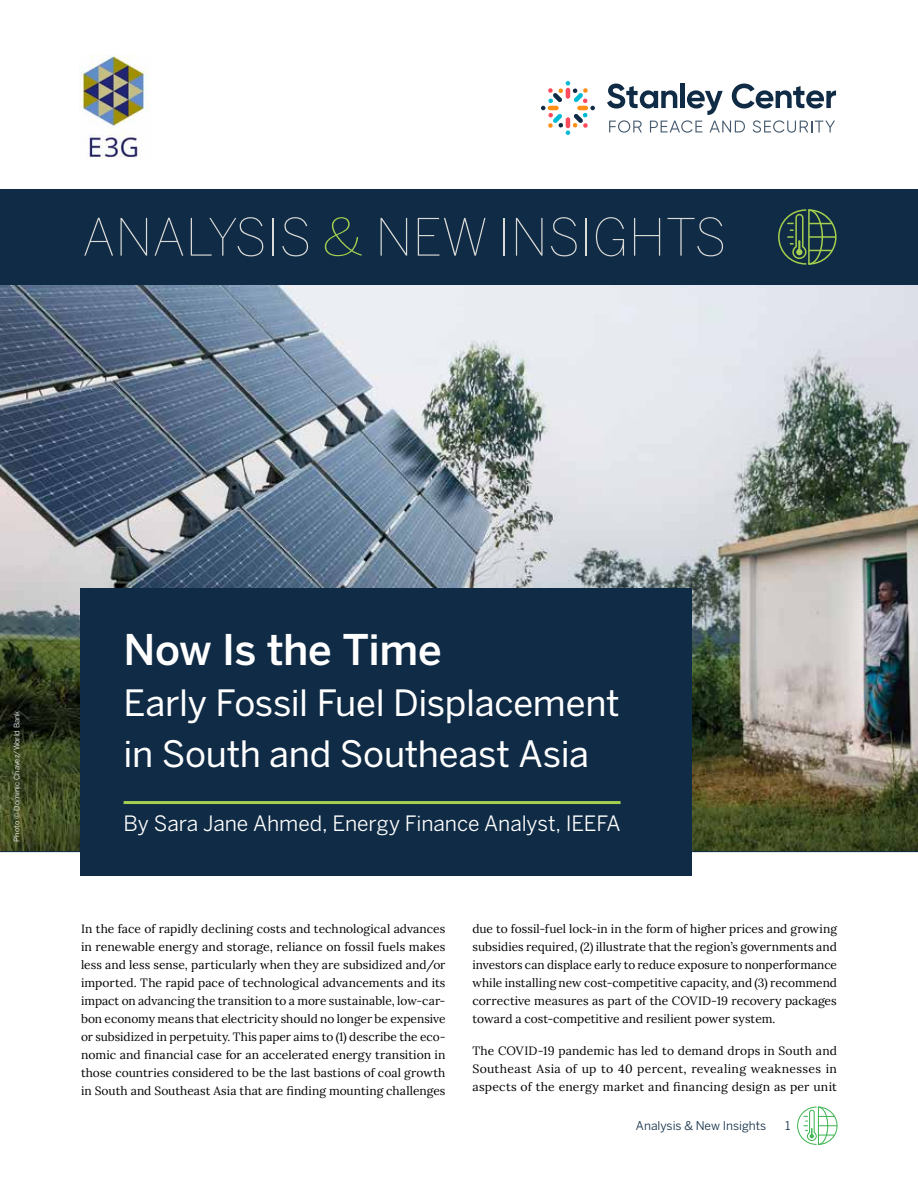
<style>
.page{position:relative;width:918px;height:1188px;background:#fff}
.page>*{position:absolute;margin:0;border:0;box-sizing:border-box;transform-origin:0 0}
.t1{font:100 51px "Benton Sans";color:#dadad7}
.t2{font:500 42px "Benton Sans";letter-spacing:-.015em;color:#fff}
.t3{font:36px/51px "Benton Sans";letter-spacing:-.01em;color:#fff}
.t4{font:21px "Benton Sans";letter-spacing:-.005em;color:#fff}
.t5{font:12px/18px "Lora";letter-spacing:.01em;color:#000;text-align:justify}
.t6{font:12px "Benton Sans";color:#102b45}
.t7{font:7.5px "Benton Sans";letter-spacing:.01em;color:#fff}
.s1{color:#a5cf4f}
</style>
<div class="page">
<img style="left:79px;top:54px;width:69px;height:104px">
<img style="left:0;top:285px;width:918px;height:567px">
<div style="left:80px;top:588px;width:611px;height:288px;background:#102b45"></div>
<hr style="left:124px;top:801px;width:497px;height:3px;background:#a5cf4f">
<div style="left:0;top:189px;width:918px;height:96px;background:#102b45"></div>
<svg style="left:778px;top:209px;width:59px;height:56px"></svg>
<svg style="left:797px;top:1107px;width:41px;height:38px"></svg>
<svg style="left:607px;top:84px;width:229px;height:49px"></svg>
<svg style="left:541px;top:81px;width:54px;height:54px"></svg>
<hr style="left:566px;top:88px;width:4px;height:11px;background:#fd4a5c;border-radius:2px">
<h1 class="t1" style="left:82px;top:207px;width:646px">ANALYSIS <span class="s1">&amp;</span> NEW INSIGHTS</h1>
<p class="t7" style="left:12px;top:842px;width:133px;rotate:-90deg">Photo © Dominic Chavez/World Bank</p>
<h2 class="t2" style="left:124px;top:623px;width:320px">Now Is the Time</h2>
<h3 class="t3" style="left:124px;top:677px;width:498px">Early Fossil Fuel Displacement in South and Southeast Asia</h3>
<h3 class="t4" style="left:124px;top:811px;width:498px">By Sara Jane Ahmed, Energy Finance Analyst, IEEFA</h3>
<p class="t5" style="left:81px;top:919px;width:366px">In the face of rapidly declining costs and technological advances in renewable energy and storage, reliance on fossil fuels makes less and less sense, particularly when they are subsidized and/or imported. The rapid pace of technological advancements and its impact on advancing the transition to a more sustainable, low-car&shy;bon economy means that electricity should no longer be expensive or subsidized in perpetuity. This paper aims to (1) describe the eco&shy;nomic and financial case for an accelerated energy transition in those countries considered to be the last bastions of coal growth in South and Southeast Asia that are finding mounting challenges</p>
<p class="t5" style="left:472px;top:919px;width:366px">due to fossil-fuel lock-in in the form of higher prices and growing subsidies required, (2) illustrate that the region’s governments and investors can displace early to reduce exposure to nonperformance while installing new cost-competitive capacity, and (3) recommend corrective measures as part of the COVID-19 recovery packages toward a cost-competitive and resilient power system.</p>
<p class="t5" style="left:472px;top:1041px;width:366px">The COVID-19 pandemic has led to demand drops in South and Southeast Asia of up to 40 percent, revealing weaknesses in aspects of the energy market and financing design as per unit</p>
<p class="t6" style="left:636px;top:1118px;width:132px">Analysis &amp; New Insights</p>
<p class="t6" style="left:785px;top:1118px;width:7px">1</p>
</div>
